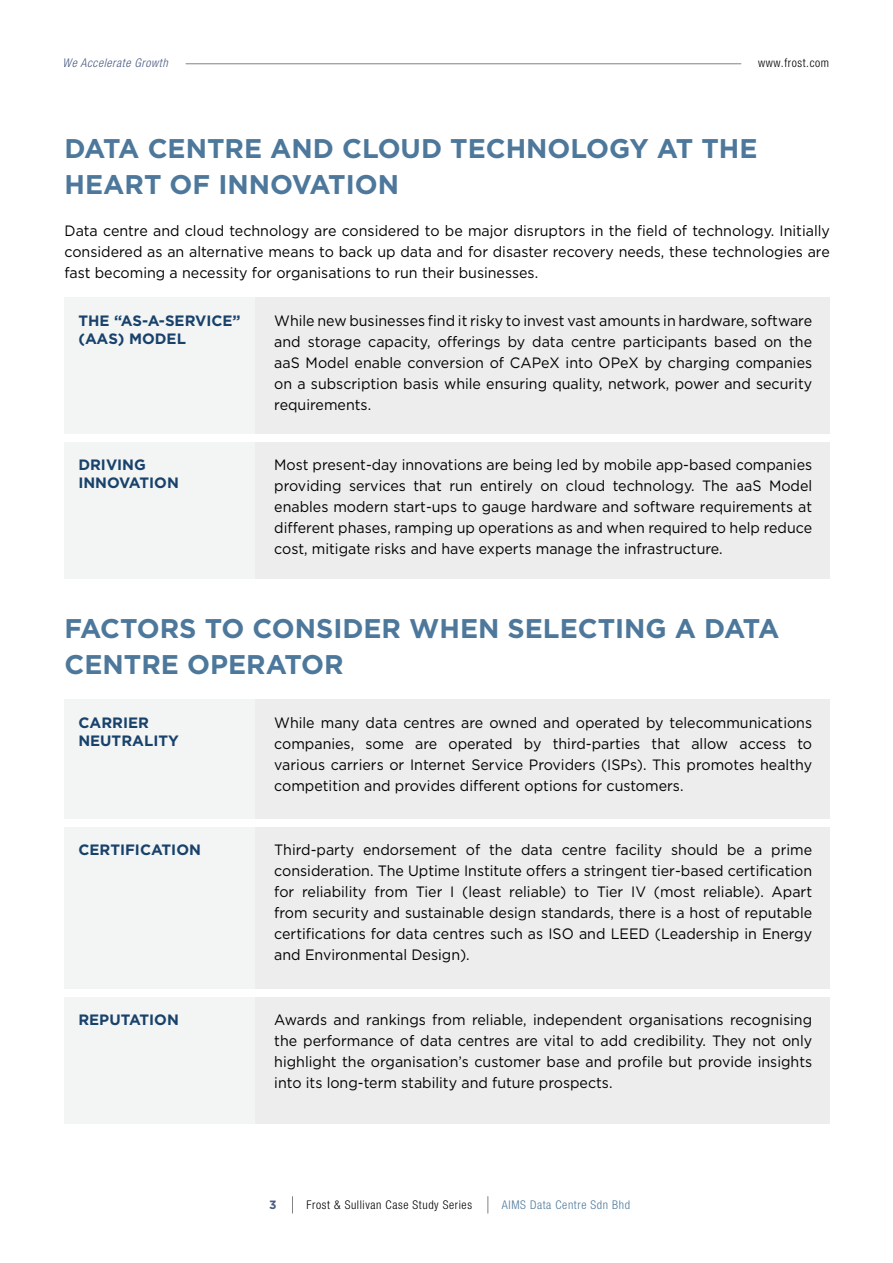
<style>
.page{position:relative;width:893px;height:1263px;background:#fff}
.page>*{position:absolute;margin:0;border:0;box-sizing:border-box;transform-origin:0 0}
.t1{font:700 27px/36px "Gotham";color:#4d789b}
.t2{font:15px/21px "Gotham";color:#000;text-align:justify;scale:.95 1}
.t3{font:700 15px/18px "Gotham";color:#18426b}
.t4{font:300 condensed 12px "Helvetica Neue LT Std";letter-spacing:.05em;color:#000}
.t5{font:300 condensed 12px "Helvetica Neue LT Std";letter-spacing:.05em;color:#4d789b}
.t6{font:italic 300 condensed 12px "Helvetica Neue LT Std";color:#4a5b81}
.t7{font:700 12px "Gotham";color:#4a5b81}
</style>
<div class="page">
<svg style="left:292px;top:1196px;width:1px;height:17px"></svg>
<svg style="left:487px;top:1196px;width:1px;height:17px"></svg>
<hr style="left:186px;top:63px;width:555px;height:1px;background:#808285">
<div style="left:64px;top:298px;width:211px;height:136px;background:#f3f4f4"></div>
<div style="left:255px;top:298px;width:574px;height:136px;background:#ededee"></div>
<div style="left:64px;top:699px;width:211px;height:120px;background:#f3f4f4"></div>
<div style="left:255px;top:699px;width:574px;height:120px;background:#ededee"></div>
<div style="left:64px;top:827px;width:211px;height:162px;background:#f3f4f4"></div>
<div style="left:255px;top:827px;width:574px;height:162px;background:#ededee"></div>
<div style="left:64px;top:997px;width:211px;height:126px;background:#f3f4f4"></div>
<div style="left:255px;top:997px;width:574px;height:126px;background:#ededee"></div>
<div style="left:64px;top:442px;width:211px;height:136px;background:#f3f4f4"></div>
<div style="left:255px;top:442px;width:574px;height:136px;background:#ededee"></div>
<p class="t6" style="left:63px;top:56px;width:110px">We Accelerate Growth</p>
<p class="t4" style="left:758px;top:56px;width:72px">www.frost.com</p>
<h1 class="t1" style="left:65px;top:129px;width:695px">DATA CENTRE AND CLOUD TECHNOLOGY AT THE<br>HEART OF INNOVATION</h1>
<p class="t2" style="left:65px;top:220px;width:807px">Data centre and cloud technology are considered to be major disruptors in the field of technology. Initially considered as an alternative means to back up data and for disaster recovery needs, these technologies are fast becoming a necessity for organisations to run their businesses.</p>
<p class="t3" style="left:78px;top:311px;width:164px">THE “AS-A-SERVICE” (AAS) MODEL</p>
<p class="t2" style="left:274px;top:310px;width:568px">While new businesses find it risky to invest vast amounts in hardware, software and storage capacity, offerings by data centre participants based on the aaS Model enable conversion of CAPeX into OPeX by charging companies on a subscription basis while ensuring quality, network, power and security requirements.</p>
<p class="t3" style="left:78px;top:456px;width:102px">DRIVING<br>INNOVATION</p>
<p class="t2" style="left:274px;top:454px;width:568px">Most present-day innovations are being led by mobile app-based companies providing services that run entirely on cloud technology. The aaS Model enables modern start-ups to gauge hardware and software requirements at different phases, ramping up operations as and when required to help reduce cost, mitigate risks and have experts manage the infrastructure.</p>
<h1 class="t1" style="left:65px;top:610px;width:716px">FACTORS TO CONSIDER WHEN SELECTING A DATA<br>CENTRE OPERATOR</h1>
<p class="t3" style="left:78px;top:713px;width:102px">CARRIER<br>NEUTRALITY</p>
<p class="t2" style="left:274px;top:711px;width:568px">While many data centres are owned and operated by telecommunications companies, some are operated by third-parties that allow access to various carriers or Internet Service Providers (ISPs). This promotes healthy competition and provides different options for customers.</p>
<p class="t3" style="left:78px;top:840px;width:124px">CERTIFICATION</p>
<p class="t2" style="left:274px;top:839px;width:568px">Third-party endorsement of the data centre facility should be a prime consideration. The Uptime Institute offers a stringent tier-based certification for reliability from Tier I (least reliable) to Tier IV (most reliable). Apart from security and sustainable design standards, there is a host of reputable certifications for data centres such as ISO and LEED (Leadership in Energy and Environmental Design).</p>
<p class="t3" style="left:78px;top:1010px;width:102px">REPUTATION</p>
<p class="t2" style="left:274px;top:1009px;width:568px">Awards and rankings from reliable, independent organisations recognising the performance of data centres are vital to add credibility. They not only highlight the organisation’s customer base and profile but provide insights into its long-term stability and future prospects.</p>
<p class="t7" style="left:269px;top:1197px;width:9px">3</p>
<p class="t4" style="left:307px;top:1197px;width:167px">Frost &amp; Sullivan Case Study Series</p>
<p class="t5" style="left:502px;top:1197px;width:130px">AIMS Data Centre Sdn Bhd</p>
</div>
